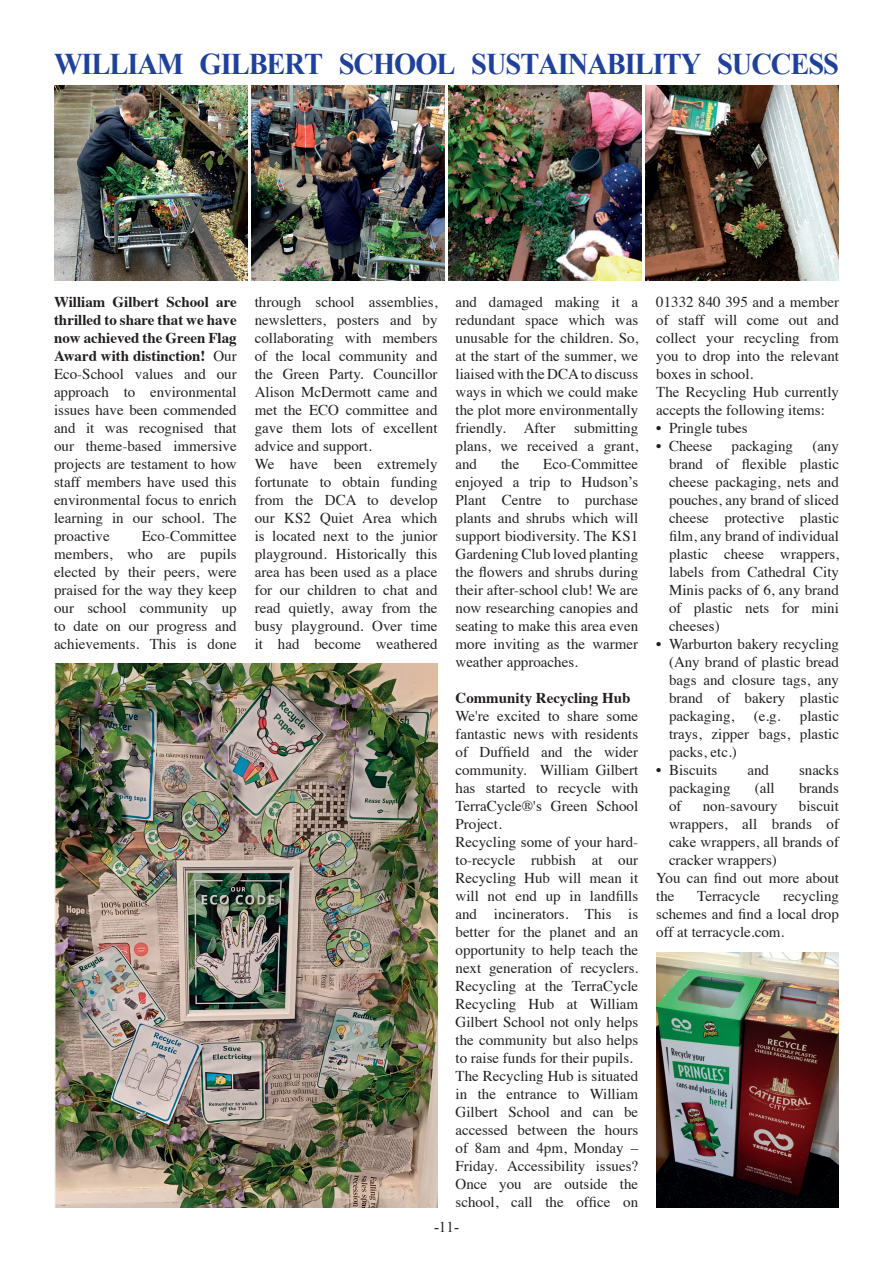
<style>
.page{position:relative;width:893px;height:1263px;background:#fff}
.page>*{position:absolute;margin:0;border:0;box-sizing:border-box;transform-origin:0 0}
.t1{font:700 30px "Times New Roman";letter-spacing:-.035em;color:#20419a;scale:.95 1}
.t2{font:15px/18px "Times";color:#231f20;text-align:justify}
.t3{font:700 15px "Times";color:#231f20}
.t4{font:15px "Times New Roman";color:#231f20}
.s1{font-weight:700}
</style>
<div class="page">
<img style="left:252px;top:86px;width:193px;height:194px">
<img style="left:449px;top:86px;width:193px;height:194px">
<img style="left:646px;top:86px;width:193px;height:194px">
<img style="left:54px;top:86px;width:194px;height:194px">
<img style="left:54px;top:663px;width:383px;height:544px">
<img style="left:656px;top:952px;width:183px;height:255px">
<h1 class="t1" style="left:54px;top:44px;width:828px">WILLIAM GILBERT SCHOOL SUSTAINABILITY SUCCESS</h1>
<p class="t2" style="left:54px;top:291px;width:184px"><span class="s1">William Gilbert School are thrilled to share that we have now achieved the Green Flag Award with distinction!</span> Our Eco-School values and our approach to environmental issues have been commended and it was recognised that our theme-based immersive projects are testament to how staff members have used this environmental focus to enrich learning in our school. The proactive</p>
<p class="t2" style="left:54px;top:525px;width:184px;text-indent:88px">Eco-Committee members, who are pupils elected by their peers, were praised for the way they keep our school community up to date on our progress and achievements. This is done</p>
<p class="t2" style="left:255px;top:291px;width:184px;text-align:left">through school assemblies, newsletters, posters and by collaborating with members of the local community and the Green Party. Councillor<br>Alison McDermott came and met the ECO committee and gave them lots of excellent advice and support.<br>We have been extremely fortunate to obtain funding from the DCA to develop our KS2 Quiet Area which is located next to the junior playground. Historically this area has been used as a place for our children to chat and read quietly, away from the busy playground. Over time it had become weathered</p>
<p class="t2" style="left:455px;top:291px;width:184px">and damaged making it a redundant space which was unusable for the children. So, at the start of the summer, we liaised with the DCA to discuss ways in which we could make the plot more environmentally friendly. After submitting plans, we received a grant, and</p>
<p class="t2" style="left:455px;top:453px;width:184px;text-indent:88px">Eco-Committee enjoyed a trip to Hudson’s Plant Centre to purchase plants and shrubs which will support biodiversity. The KS1<br>Gardening Club loved planting the flowers and shrubs during their after-school club! We are now researching canopies and seating to make this area even more inviting as the warmer weather approaches.</p>
<p class="t3" style="left:455px;top:683px;width:177px">Community Recycling Hub</p>
<p class="t2" style="left:455px;top:705px;width:184px;text-align:left">We're excited to share some fantastic news with residents of Duffield and the wider community. William Gilbert has started to recycle with<br>TerraCycle®'s Green School<br>Project.<br>Recycling some of your hard&shy;to-recycle rubbish at our<br>Recycling Hub will mean it will not end up in landfills and incinerators. This is better for the planet and an opportunity to help teach the next generation of recyclers.<br>Recycling at the TerraCycle<br>Recycling Hub at William<br>Gilbert School not only helps the community but also helps to raise funds for their pupils.<br>The Recycling Hub is situated in the entrance to William<br>Gilbert School and can be accessed between the hours of 8am and 4pm, Monday –<br>Friday. Accessibility issues?<br>Once you are outside the school, call the office on</p>
<p class="t2" style="left:501px;top:453px;width:20px">the</p>
<p class="t4" style="left:434px;top:1217px;width:26px">-11-</p>
<p class="t2" style="left:656px;top:291px;width:184px;text-align:left">01332 840 395 and a member of staff will come out and collect your recycling from you to drop into the relevant boxes in school.<br>The Recycling Hub currently accepts the following items:</p>
<p class="t2" style="left:656px;top:417px;width:93px">• Pringle tubes</p>
<p class="t2" style="left:656px;top:435px;width:58px">• Cheese</p>
<p class="t2" style="left:731px;top:435px;width:63px">packaging</p>
<p class="t2" style="left:669px;top:435px;width:171px;text-indent:143px">(any brand of flexible plastic cheese packaging, nets and pouches, any brand of sliced cheese protective plastic film, any brand of individual plastic cheese wrappers, labels from Cathedral City Minis packs of 6, any brand of plastic nets for mini cheeses)</p>
<p class="t2" style="left:669px;top:633px;width:171px;text-indent:-13px">• Warburton bakery recycling (Any brand of plastic bread bags and closure tags, any brand of bakery plastic packaging,</p>
<p class="t2" style="left:669px;top:705px;width:171px;text-indent:131px">plastic trays, zipper bags, plastic packs, etc.)</p>
<p class="t2" style="left:656px;top:759px;width:63px">• Biscuits</p>
<p class="t2" style="left:747px;top:759px;width:23px">and</p>
<p class="t2" style="left:799px;top:759px;width:41px">snacks</p>
<p class="t2" style="left:669px;top:777px;width:63px">packaging</p>
<p class="t2" style="left:755px;top:777px;width:21px">(all</p>
<p class="t2" style="left:799px;top:777px;width:41px">brands</p>
<p class="t2" style="left:669px;top:795px;width:14px">of</p>
<p class="t2" style="left:703px;top:795px;width:76px">non-savoury</p>
<p class="t2" style="left:799px;top:795px;width:42px">biscuit</p>
<p class="t2" style="left:669px;top:813px;width:171px">wrappers, all brands of</p>
<p class="t2" style="left:669px;top:831px;width:171px">cake wrappers, all brands of</p>
<p class="t2" style="left:669px;top:849px;width:109px">cracker wrappers)</p>
<p class="t2" style="left:656px;top:867px;width:184px">You can find out more about</p>
<p class="t2" style="left:656px;top:885px;width:20px">the</p>
<p class="t2" style="left:697px;top:885px;width:65px">Terracycle</p>
<p class="t2" style="left:754px;top:705px;width:28px">(e.g.</p>
<p class="t2" style="left:656px;top:885px;width:184px;text-indent:127px">recycling schemes and find a local drop off at terracycle.com.</p>
</div>
